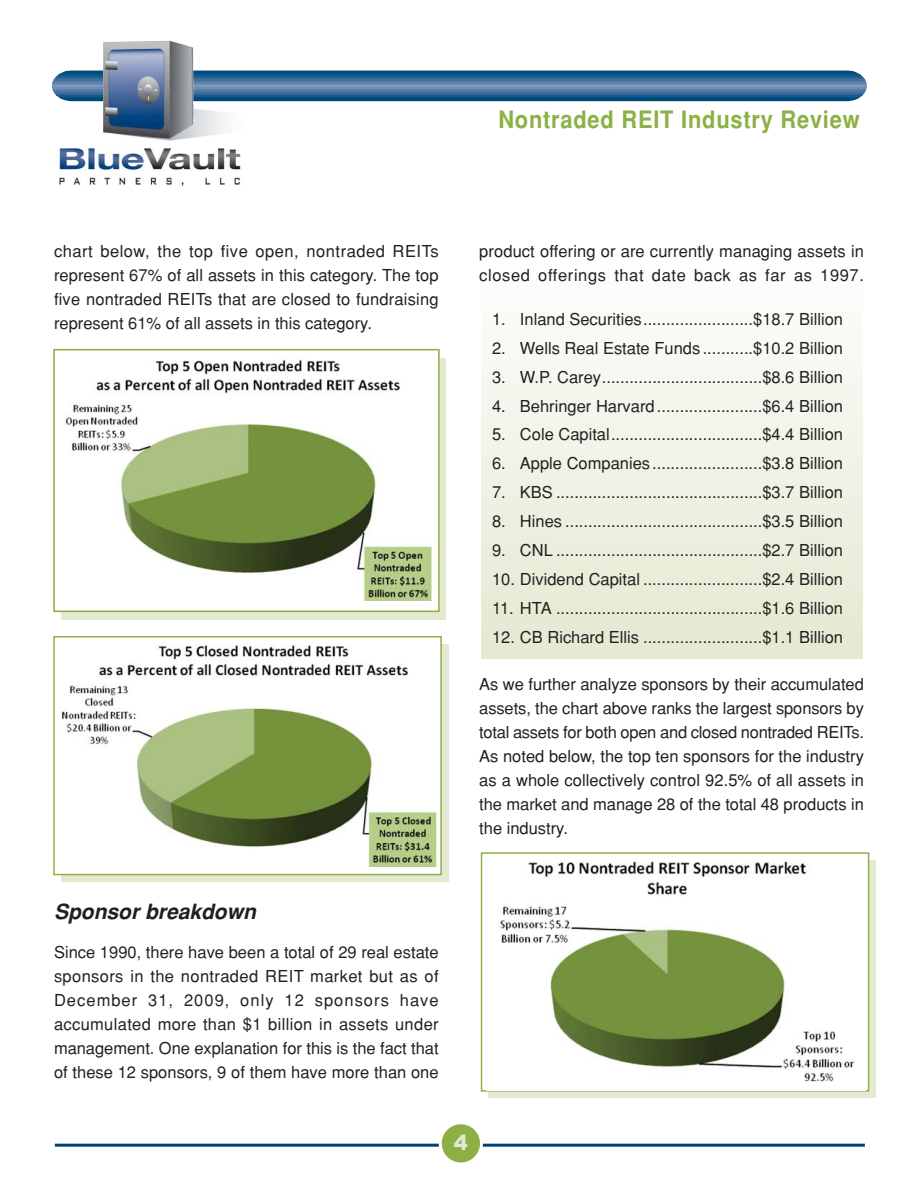
<style>
.page{position:relative;width:918px;height:1188px;background:#fff}
.page>*{position:absolute;margin:0;border:0;box-sizing:border-box;transform-origin:0 0}
.t1{font:700 24px "Helvetica";letter-spacing:.035em;color:#8cb044;scale:.91 1}
.t2{font:italic 700 21px "Helvetica";color:#231f20}
.t3{font:900 21px "Arial";color:#e4e9d2}
.t4{font:16.5px/23.9px "Helvetica";color:#231f20;text-align:justify}
</style>
<div class="page">
<div style="left:482px;top:244px;width:381px;height:313px;background:linear-gradient(to bottom,#fff,#e9eedc)"></div>
<div style="left:482px;top:557px;width:381px;height:102px;background:#e7ecd7"></div>
<hr style="left:52px;top:71px;width:815px;height:1px;background:#004275">
<hr style="left:52px;top:72px;width:815px;height:1px;background:#00497b">
<hr style="left:52px;top:73px;width:815px;height:2px;background:#004f81">
<hr style="left:52px;top:75px;width:815px;height:1px;background:#085889">
<hr style="left:52px;top:76px;width:815px;height:2px;background:#235f8f">
<hr style="left:52px;top:78px;width:815px;height:1px;background:#346896">
<hr style="left:52px;top:79px;width:815px;height:2px;background:#43709d">
<hr style="left:52px;top:81px;width:815px;height:1px;background:#537aa6">
<hr style="left:52px;top:82px;width:815px;height:2px;background:#6184ad">
<hr style="left:52px;top:84px;width:815px;height:1px;background:#6f8eb5">
<hr style="left:52px;top:85px;width:815px;height:2px;background:#7e99bd">
<hr style="left:52px;top:86px;width:815px;height:2px;background:#7e99bd">
<hr style="left:52px;top:88px;width:815px;height:1px;background:#6e8db4">
<hr style="left:52px;top:89px;width:815px;height:2px;background:#5e82ab">
<hr style="left:52px;top:91px;width:815px;height:1px;background:#4e77a3">
<hr style="left:52px;top:92px;width:815px;height:2px;background:#3d6c9a">
<hr style="left:52px;top:94px;width:815px;height:1px;background:#2b6392">
<hr style="left:52px;top:95px;width:815px;height:2px;background:#145a8a">
<hr style="left:52px;top:97px;width:815px;height:1px;background:#005183">
<hr style="left:52px;top:98px;width:815px;height:2px;background:#004a7c">
<hr style="left:52px;top:100px;width:815px;height:1px;background:#004275">
<img style="left:55px;top:40px;width:190px;height:146px">
<div style="left:61px;top:358px;width:385px;height:261px;background:#e4e9d2"></div>
<div style="left:53px;top:349px;width:387px;height:263px;background:#fff;border:2px solid #8cb044"></div>
<img style="left:65px;top:360px;width:368px;height:240px">
<div style="left:61px;top:644px;width:387px;height:238px;background:#e4e9d2"></div>
<div style="left:53px;top:636px;width:389px;height:239px;background:#fff;border:1px solid #8cb044"></div>
<img style="left:62px;top:645px;width:375px;height:221px">
<div style="left:489px;top:860px;width:387px;height:238px;background:#e4e9d2"></div>
<div style="left:481px;top:852px;width:388px;height:240px;background:#fff;border:1px solid #8cb044"></div>
<img style="left:500px;top:861px;width:355px;height:221px">
<hr style="left:55px;top:1144px;width:810px;height:3px;background:#004275">
<div style="left:439px;top:1121px;width:44px;height:45px;background:#8cb044;border:3px solid #fff;border-radius:50%"></div>
<h1 class="t1" style="left:498px;top:111px;width:398px">Nontraded REIT Industry Review</h1>
<p class="t4" style="left:54px;top:241px;width:386px">chart below, the top five open, nontraded REITs represent 67% of all assets in this category. The top five nontraded REITs that are closed to fundraising represent 61% of all assets in this category.</p>
<p class="t4" style="left:479px;top:241px;width:386px">product offering or are currently managing assets in closed offerings that date back as far as 1997.</p>
<p class="t4" style="left:492px;top:309px;width:352px">1. Inland Securities........................$18.7 Billion</p>
<p class="t4" style="left:492px;top:338px;width:352px">2. Wells Real Estate Funds ...........$10.2 Billion</p>
<p class="t4" style="left:492px;top:367px;width:352px">3. W.P. Carey...................................$8.6 Billion</p>
<p class="t4" style="left:492px;top:395px;width:352px">4. Behringer Harvard.......................$6.4 Billion</p>
<p class="t4" style="left:492px;top:424px;width:352px">5. Cole Capital.................................$4.4 Billion</p>
<p class="t4" style="left:492px;top:453px;width:352px">6. Apple Companies........................$3.8 Billion</p>
<p class="t4" style="left:492px;top:482px;width:352px">7. KBS .............................................$3.7 Billion</p>
<p class="t4" style="left:492px;top:511px;width:352px">8. Hines ...........................................$3.5 Billion</p>
<p class="t4" style="left:492px;top:540px;width:352px">9. CNL .............................................$2.7 Billion</p>
<p class="t4" style="left:492px;top:569px;width:352px">10. Dividend Capital ..........................$2.4 Billion</p>
<p class="t4" style="left:492px;top:598px;width:352px">11. HTA .............................................$1.6 Billion</p>
<p class="t4" style="left:492px;top:626px;width:352px">12. CB Richard Ellis ..........................$1.1 Billion</p>
<p class="t4" style="left:479px;top:674px;width:386px">As we further analyze sponsors by their accumulated assets, the chart above ranks the largest sponsors by total assets for both open and closed nontraded REITs.<br>As noted below, the top ten sponsors for the industry as a whole collectively control 92.5% of all assets in the market and manage 28 of the total 48 products in the industry.</p>
<p class="t2" style="left:54px;top:904px;width:208px">Sponsor breakdown</p>
<p class="t4" style="left:54px;top:942px;width:386px">Since 1990, there have been a total of 29 real estate sponsors in the nontraded REIT market but as of December 31, 2009, only 12 sponsors have accumulated more than $1 billion in assets under management. One explanation for this is the fact that of these 12 sponsors, 9 of them have more than one</p>
<p class="t3" style="left:454px;top:1127px;width:16px">4</p>
</div>
